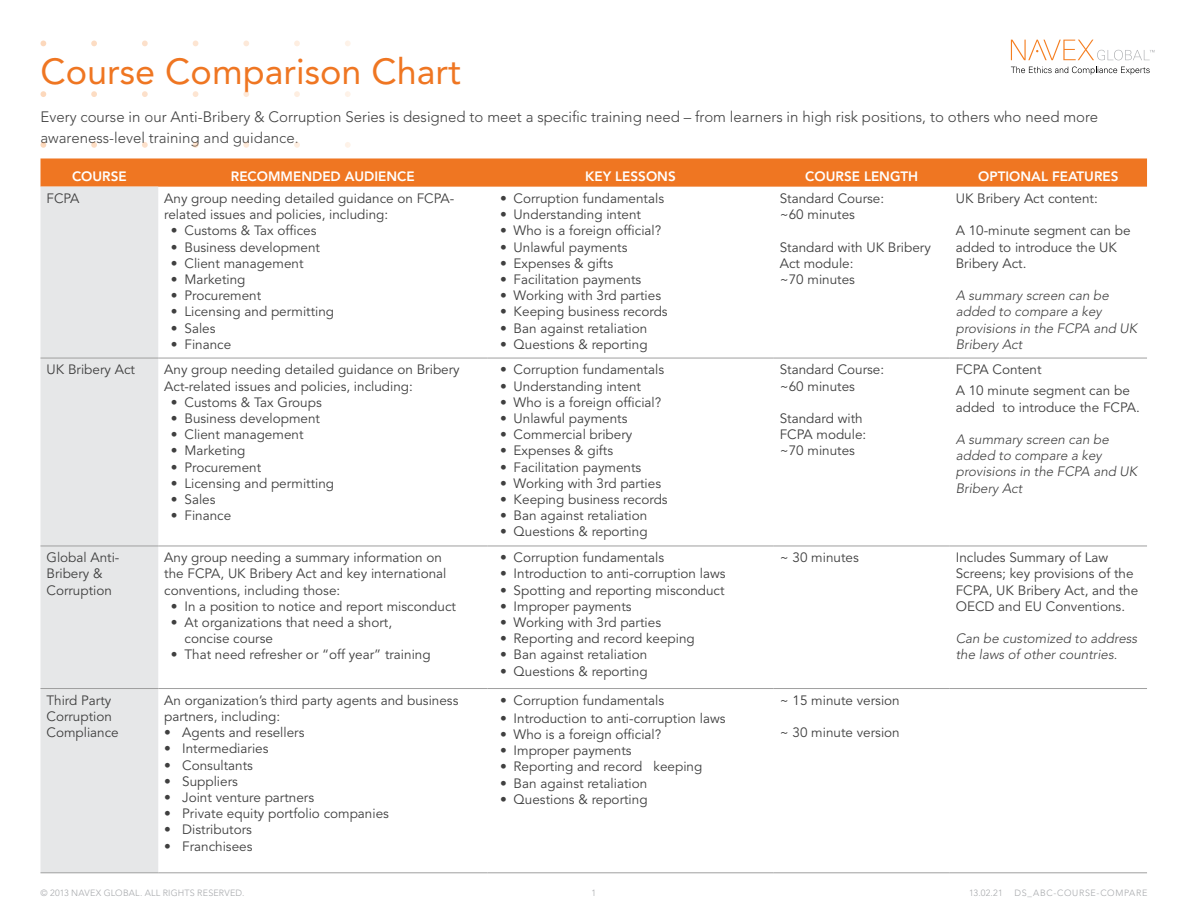
<style>
.page{position:relative;width:1188px;height:918px;background:#fff}
.page>*{position:absolute;margin:0;border:0;box-sizing:border-box;transform-origin:0 0}
.t1{font:36px "Avenir";color:#ef7622}
.t2{font:300 15px/21px "Avenir";color:#404040}
.t3{font:13.5px/16.2px "Avenir";color:#404040}
.t4{font:italic 300 13.5px/16.2px "Avenir";color:#404040}
.t5{font:800 13.5px "Avenir";color:#fff}
.t6{font:300 9px "Avenir";letter-spacing:.025em;color:#a7a9ac}
.t7{font:300 9px "Avenir";letter-spacing:.075em;color:#a7a9ac}
</style>
<div class="page">
<div style="left:40px;top:158px;width:1107px;height:29px;background:#ef7622"></div>
<div style="left:40px;top:187px;width:118px;height:685px;background:#e6e7e8"></div>
<hr style="left:40px;top:358px;width:118px;height:1px;background:#9f9f9f">
<hr style="left:158px;top:358px;width:329px;height:1px;background:#9f9f9f">
<hr style="left:487px;top:358px;width:287px;height:1px;background:#9f9f9f">
<hr style="left:774px;top:358px;width:176px;height:1px;background:#9f9f9f">
<hr style="left:950px;top:358px;width:197px;height:1px;background:#9f9f9f">
<hr style="left:40px;top:546px;width:118px;height:1px;background:#9f9f9f">
<hr style="left:158px;top:546px;width:329px;height:1px;background:#9f9f9f">
<hr style="left:487px;top:546px;width:287px;height:1px;background:#9f9f9f">
<hr style="left:774px;top:546px;width:176px;height:1px;background:#9f9f9f">
<hr style="left:950px;top:546px;width:197px;height:1px;background:#9f9f9f">
<hr style="left:40px;top:688px;width:118px;height:1px;background:#9f9f9f">
<hr style="left:158px;top:688px;width:329px;height:1px;background:#9f9f9f">
<hr style="left:487px;top:688px;width:287px;height:1px;background:#9f9f9f">
<hr style="left:774px;top:688px;width:176px;height:1px;background:#9f9f9f">
<hr style="left:950px;top:688px;width:197px;height:1px;background:#9f9f9f">
<hr style="left:40px;top:872px;width:118px;height:1px;background:#9f9f9f">
<hr style="left:158px;top:872px;width:329px;height:1px;background:#9f9f9f">
<hr style="left:487px;top:872px;width:287px;height:1px;background:#9f9f9f">
<hr style="left:774px;top:872px;width:176px;height:1px;background:#9f9f9f">
<hr style="left:950px;top:872px;width:197px;height:1px;background:#9f9f9f">
<svg style="left:40px;top:40px;width:311px;height:108px"></svg>
<svg style="left:1011px;top:66px;width:139px;height:9px"></svg>
<svg style="left:1011px;top:40px;width:144px;height:20px"></svg>
<h1 class="t1" style="left:40px;top:51px;width:422px">Course Comparison Chart</h1>
<p class="t2" style="left:40px;top:107px;width:1059px">Every course in our Anti-Bribery &amp; Corruption Series is designed to meet a specific training need – from learners in high risk positions, to others who need more awareness-level training and guidance.</p>
<p class="t5" style="left:72px;top:168px;width:56px">COURSE</p>
<p class="t5" style="left:231px;top:168px;width:185px">RECOMMENDED AUDIENCE</p>
<p class="t5" style="left:585px;top:168px;width:92px">KEY LESSONS</p>
<p class="t5" style="left:805px;top:168px;width:114px">COURSE LENGTH</p>
<p class="t5" style="left:978px;top:168px;width:142px">OPTIONAL FEATURES</p>
<p class="t3" style="left:47px;top:191px;width:35px">FCPA</p>
<p class="t3" style="left:164px;top:191px;width:292px">Any group needing detailed guidance on FCPA&shy;related issues and policies, including:</p>
<p class="t3" style="left:171px;top:223px;width:147px">• Customs &amp; Tax offices</p>
<p class="t3" style="left:171px;top:239px;width:151px">• Business development</p>
<p class="t3" style="left:171px;top:255px;width:134px">• Client management</p>
<p class="t3" style="left:171px;top:272px;width:76px">• Marketing</p>
<p class="t3" style="left:171px;top:288px;width:92px">• Procurement</p>
<p class="t3" style="left:171px;top:304px;width:165px">• Licensing and permitting</p>
<p class="t3" style="left:171px;top:320px;width:46px">• Sales</p>
<p class="t3" style="left:171px;top:336px;width:62px">• Finance</p>
<p class="t3" style="left:500px;top:191px;width:165px">• Corruption fundamentals</p>
<p class="t3" style="left:500px;top:207px;width:142px">• Understanding intent</p>
<p class="t3" style="left:500px;top:223px;width:163px">• Who is a foreign official?</p>
<p class="t3" style="left:500px;top:239px;width:129px">• Unlawful payments</p>
<p class="t3" style="left:500px;top:255px;width:115px">• Expenses &amp; gifts</p>
<p class="t3" style="left:500px;top:272px;width:143px">• Facilitation payments</p>
<p class="t3" style="left:500px;top:288px;width:162px">• Working with 3rd parties</p>
<p class="t3" style="left:500px;top:304px;width:169px">• Keeping business records</p>
<p class="t3" style="left:500px;top:320px;width:149px">• Ban against retaliation</p>
<p class="t3" style="left:500px;top:336px;width:149px">• Questions &amp; reporting</p>
<p class="t3" style="left:780px;top:191px;width:106px">Standard Course: ~60 minutes</p>
<p class="t3" style="left:780px;top:239px;width:153px">Standard with UK Bribery<br>Act module:<br>~70 minutes</p>
<p class="t3" style="left:956px;top:191px;width:143px">UK Bribery Act content:</p>
<p class="t3" style="left:956px;top:223px;width:176px">A 10-minute segment can be added to introduce the UK<br>Bribery Act.</p>
<p class="t4" style="left:956px;top:287px;width:183px">A summary screen can be added to compare a key provisions in the FCPA and UK<br>Bribery Act</p>
<p class="t3" style="left:47px;top:362px;width:90px">UK Bribery Act</p>
<p class="t3" style="left:164px;top:362px;width:297px">Any group needing detailed guidance on Bribery<br>Act-related issues and policies, including:</p>
<p class="t3" style="left:171px;top:394px;width:152px">• Customs &amp; Tax Groups</p>
<p class="t3" style="left:171px;top:411px;width:151px">• Business development</p>
<p class="t3" style="left:171px;top:427px;width:134px">• Client management</p>
<p class="t3" style="left:171px;top:443px;width:76px">• Marketing</p>
<p class="t3" style="left:171px;top:459px;width:92px">• Procurement</p>
<p class="t3" style="left:171px;top:475px;width:165px">• Licensing and permitting</p>
<p class="t3" style="left:171px;top:492px;width:46px">• Sales</p>
<p class="t3" style="left:171px;top:508px;width:62px">• Finance</p>
<p class="t3" style="left:47px;top:550px;width:74px">Global Anti-<br>Bribery &amp;<br>Corruption</p>
<p class="t3" style="left:164px;top:550px;width:284px">Any group needing a summary information on the FCPA, UK Bribery Act and key international conventions, including those:</p>
<p class="t3" style="left:171px;top:598px;width:287px">• In a position to notice and report misconduct</p>
<p class="t3" style="left:184px;top:615px;width:209px;text-indent:-14px">• At organizations that need a short, concise course</p>
<p class="t3" style="left:171px;top:647px;width:261px">• That need refresher or “off year” training</p>
<p class="t3" style="left:47px;top:692px;width:74px">Third Party<br>Corruption<br>Compliance</p>
<p class="t3" style="left:164px;top:692px;width:296px">An organization’s third party agents and business partners, including:</p>
<p class="t3" style="left:164px;top:725px;width:142px">• Agents and resellers</p>
<p class="t3" style="left:164px;top:741px;width:106px">• Intermediaries</p>
<p class="t3" style="left:164px;top:757px;width:90px">• Consultants</p>
<p class="t3" style="left:164px;top:773px;width:75px">• Suppliers</p>
<p class="t3" style="left:164px;top:790px;width:151px">• Joint venture partners</p>
<p class="t3" style="left:164px;top:806px;width:226px">• Private equity portfolio companies</p>
<p class="t3" style="left:164px;top:822px;width:89px">• Distributors</p>
<p class="t3" style="left:164px;top:838px;width:90px">• Franchisees</p>
<p class="t3" style="left:500px;top:362px;width:165px">• Corruption fundamentals</p>
<p class="t3" style="left:500px;top:378px;width:142px">• Understanding intent</p>
<p class="t3" style="left:500px;top:394px;width:163px">• Who is a foreign official?</p>
<p class="t3" style="left:500px;top:411px;width:129px">• Unlawful payments</p>
<p class="t3" style="left:500px;top:427px;width:134px">• Commercial bribery</p>
<p class="t3" style="left:500px;top:443px;width:115px">• Expenses &amp; gifts</p>
<p class="t3" style="left:500px;top:459px;width:143px">• Facilitation payments</p>
<p class="t3" style="left:500px;top:475px;width:162px">• Working with 3rd parties</p>
<p class="t3" style="left:500px;top:492px;width:169px">• Keeping business records</p>
<p class="t3" style="left:500px;top:508px;width:149px">• Ban against retaliation</p>
<p class="t3" style="left:500px;top:524px;width:149px">• Questions &amp; reporting</p>
<p class="t3" style="left:500px;top:550px;width:165px">• Corruption fundamentals</p>
<p class="t3" style="left:500px;top:566px;width:227px">• Introduction to anti-corruption laws</p>
<p class="t3" style="left:500px;top:582px;width:226px">• Spotting and reporting misconduct</p>
<p class="t3" style="left:500px;top:598px;width:133px">• Improper payments</p>
<p class="t3" style="left:500px;top:615px;width:162px">• Working with 3rd parties</p>
<p class="t3" style="left:500px;top:631px;width:196px">• Reporting and record keeping</p>
<p class="t3" style="left:500px;top:647px;width:149px">• Ban against retaliation</p>
<p class="t3" style="left:500px;top:663px;width:149px">• Questions &amp; reporting</p>
<p class="t3" style="left:500px;top:692px;width:165px">• Corruption fundamentals</p>
<p class="t3" style="left:500px;top:710px;width:227px">• Introduction to anti-corruption laws</p>
<p class="t3" style="left:500px;top:727px;width:163px">• Who is a foreign official?</p>
<p class="t3" style="left:500px;top:743px;width:133px">• Improper payments</p>
<p class="t3" style="left:500px;top:759px;width:204px">• Reporting and record keeping</p>
<p class="t3" style="left:500px;top:775px;width:149px">• Ban against retaliation</p>
<p class="t3" style="left:500px;top:791px;width:149px">• Questions &amp; reporting</p>
<p class="t3" style="left:780px;top:362px;width:106px">Standard Course: ~60 minutes</p>
<p class="t3" style="left:780px;top:411px;width:88px">Standard with<br>FCPA module: ~70 minutes</p>
<p class="t3" style="left:956px;top:360px;width:176px;line-height:21px">FCPA Content<br>A 10 minute segment can be</p>
<p class="t3" style="left:956px;top:399px;width:186px">added to introduce the FCPA.</p>
<p class="t4" style="left:956px;top:431px;width:183px">A summary screen can be added to compare a key provisions in the FCPA and UK<br>Bribery Act</p>
<p class="t3" style="left:780px;top:550px;width:81px">~ 30 minutes</p>
<p class="t3" style="left:956px;top:550px;width:184px">Includes Summary of Law<br>Screens; key provisions of the<br>FCPA, UK Bribery Act, and the<br>OECD and EU Conventions.</p>
<p class="t4" style="left:956px;top:631px;width:183px">Can be customized to address the laws of other countries.</p>
<p class="t3" style="left:780px;top:692px;width:122px">~ 15 minute version</p>
<p class="t3" style="left:780px;top:725px;width:122px">~ 30 minute version</p>
<p class="t6" style="left:40px;top:887px;width:205px">© 2013 NAVEX Global. All rights reserved.</p>
<p class="t6" style="left:592px;top:887px;width:6px">1</p>
<p class="t6" style="left:969px;top:887px;width:35px">13.02.21</p>
<p class="t7" style="left:1014px;top:887px;width:133px">ds_ABC-course-compare</p>
</div>
